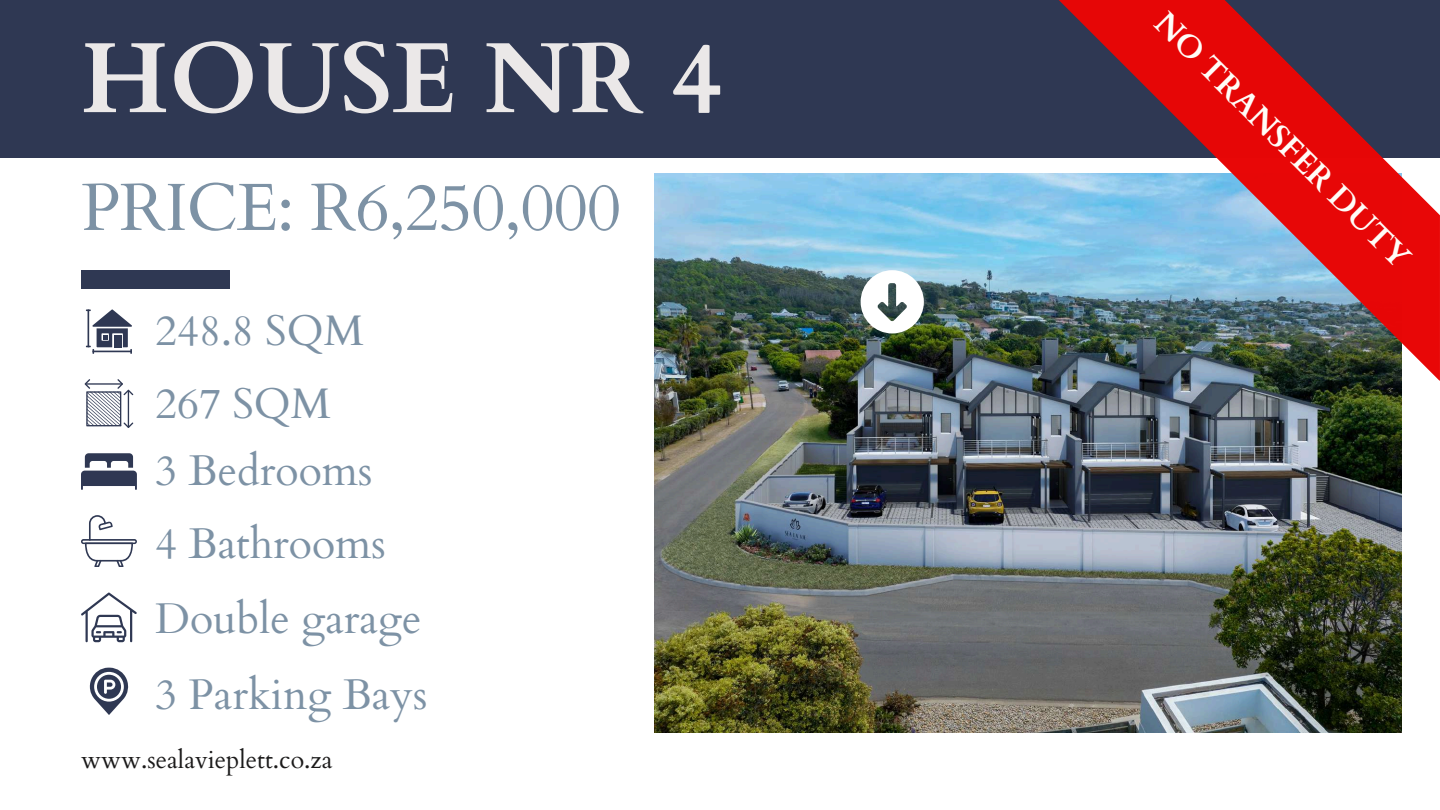
<style>
.page{position:relative;width:1440px;height:810px;background:#fff}
.page>*{position:absolute;margin:0;border:0;box-sizing:border-box;transform-origin:0 0}
.t1{font:700 100px "Cardo";color:#ebe8e8}
.t2{font:66.9px "Cardo";letter-spacing:-.015em;color:#7d92a5}
.t3{font:42.8px/75.4px "Cardo";color:#7d92a5}
.t4{font:700 32px "Cardo";color:#fffcf7}
.t5{font:25px "Cardo";color:#1b1a1a}
</style>
<div class="page">
<div style="left:81px;top:270px;width:148px;height:19px;background:#2f3853"></div>
<svg style="left:86px;top:309px;width:46px;height:45px"></svg>
<div style="left:114px;top:335px;width:7px;height:12px;background:#2f3853"></div>
<svg style="left:81px;top:453px;width:56px;height:37px"></svg>
<img style="left:655px;top:174px;width:746px;height:559px">
<svg style="left:85px;top:379px;width:48px;height:49px"></svg>
<svg style="left:81px;top:515px;width:56px;height:52px"></svg>
<svg style="left:89px;top:668px;width:40px;height:47px"></svg>
<svg style="left:81px;top:592px;width:56px;height:50px"></svg>
<svg style="left:861px;top:270px;width:63px;height:63px"></svg>
<div style="left:0;top:0;width:1440px;height:158px;background:#2f3853"></div>
<svg style="left:1055px;top:0;width:385px;height:381px"></svg>
<h1 class="t1" style="left:81px;top:13px;width:643px">HOUSE NR 4</h1>
<h2 class="t2" style="left:81px;top:164px;width:542px">PRICE: R6,250,000</h2>
<p class="t3" style="left:155px;top:294px;width:210px">248.8 SQM</p>
<p class="t3" style="left:155px;top:367px;width:177px">267 SQM</p>
<p class="t3" style="left:155px;top:434px;width:219px">3 Bedrooms</p>
<p class="t3" style="left:155px;top:507px;width:232px">4 Bathrooms</p>
<p class="t3" style="left:155px;top:582px;width:274px">Double garage<br>3 Parking Bays</p>
<p class="t5" style="left:81px;top:743px;width:253px">www.sealavieplett.co.za</p>
<p class="t4" style="left:1175px;top:2px;width:348px;rotate:45deg">NO TRANSFER DUTY</p>
</div>
